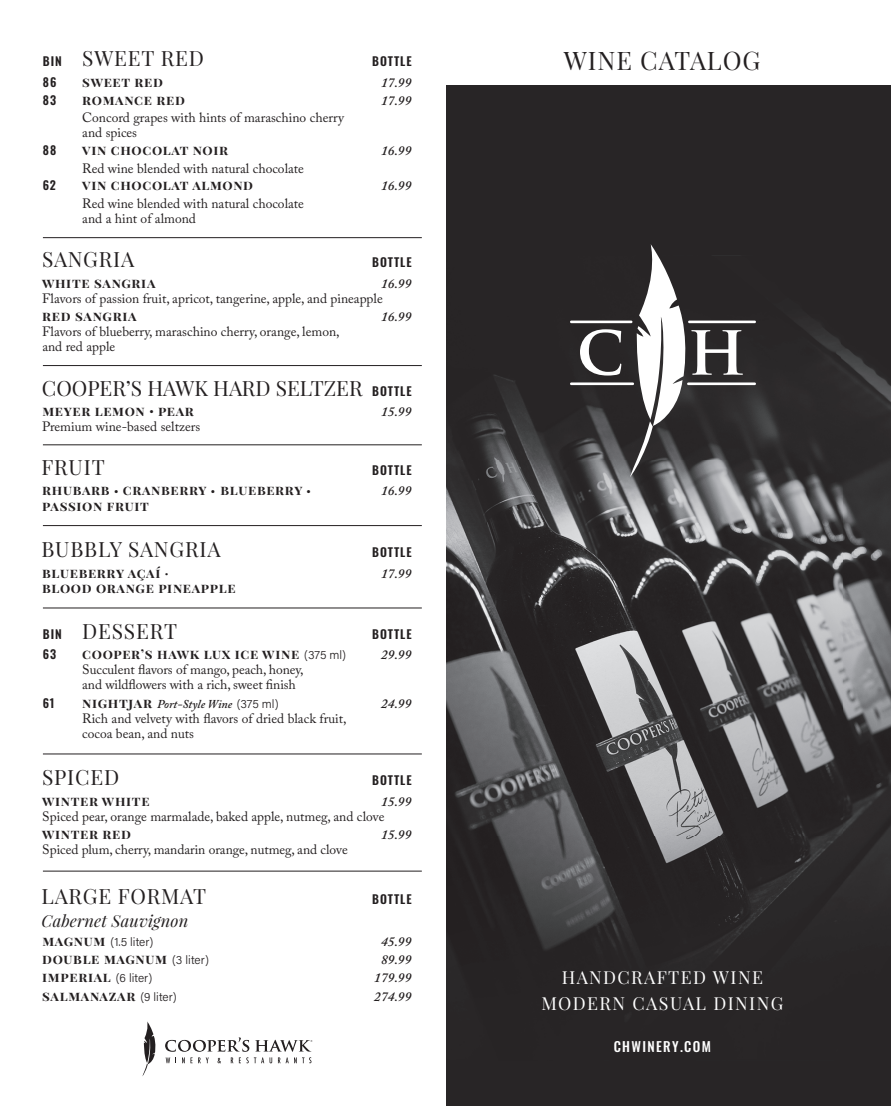
<style>
.page{position:relative;width:891px;height:1107px;background:#fff}
.page>*{position:absolute;margin:0;border:0;box-sizing:border-box;transform-origin:0 0}
.t1{font:25.5px "Playfair Display";letter-spacing:.04em;color:#231f20}
.t2{font:21px "Playfair Display";letter-spacing:.035em;color:#231f20}
.t3{font:21px "Playfair Display";color:#231f20}
.t4{font:17.85px/25.3px "Playfair Display";letter-spacing:.08em;color:#fff;text-align:center}
.t5{font:italic 16.5px "Playfair Display";letter-spacing:.01em;color:#231f20}
.t6{font:13.5px/15px "Adobe Caslon Pro";color:#231f20}
.t7{font:700 13.5px "Playfair Display SC";letter-spacing:.05em;color:#231f20}
.t8{font:italic 600 13.5px "Adobe Caslon Pro";color:#231f20}
.t9{font:500 13.5px "Oswald";letter-spacing:.1em;color:#fff}
.t10{font:600 12px "Oswald";letter-spacing:.08em;color:#231f20}
.t11{font:italic 600 12px "Adobe Caslon Pro";color:#231f20}
.t12{font:300 12px "Acumin Pro";color:#231f20}
.s1{font-family:"Oswald";font-weight:600;font-size:12px}
.s2{font-weight:600;font-style:italic}
.s3{font-size:9px}
.s4{font-family:"Acumin Pro";font-weight:300;font-size:12px}
.s5{font-family:"Playfair Display SC";font-weight:700;font-style:normal;font-size:13.5px}
.s6{font-family:"Acumin Pro";font-weight:300;font-style:normal}
.s7{font-family:"Playfair Display SC";font-weight:700;font-size:13.5px}
</style>
<div class="page">
<hr style="left:43px;top:608px;width:379px;height:1px;background:#231f20">
<hr style="left:43px;top:754px;width:379px;height:1px;background:#231f20">
<hr style="left:43px;top:871px;width:379px;height:1px;background:#231f20">
<hr style="left:43px;top:365px;width:379px;height:1px;background:#231f20">
<hr style="left:43px;top:445px;width:379px;height:1px;background:#231f20">
<hr style="left:43px;top:525px;width:379px;height:1px;background:#231f20">
<hr style="left:43px;top:237px;width:379px;height:1px;background:#231f20">
<img style="left:446px;top:85px;width:445px;height:1021px">
<hr style="left:570px;top:321px;width:62px;height:2px;background:#fff">
<svg style="left:580px;top:329px;width:41px;height:47px"></svg>
<hr style="left:570px;top:382px;width:64px;height:3px;background:#fff">
<hr style="left:687px;top:382px;width:69px;height:3px;background:#fff">
<svg style="left:630px;top:244px;width:113px;height:233px"></svg>
<hr style="left:688px;top:321px;width:68px;height:2px;background:#fff">
<svg style="left:142px;top:1021px;width:14px;height:55px"></svg>
<svg style="left:165px;top:1037px;width:147px;height:26px"></svg>
<p class="t2" style="left:43px;top:45px;width:163px"><span class="s1">BIN</span> SWEET RED</p>
<p class="t10" style="left:372px;top:55px;width:41px">BOTTLE</p>
<p class="t10" style="left:43px;top:75px;width:15px">86</p>
<p class="t7" style="left:82px;top:73px;width:82px">SWEET RED</p>
<p class="t8" style="left:381px;top:74px;width:32px">17.99</p>
<p class="t10" style="left:43px;top:94px;width:15px">83</p>
<p class="t7" style="left:82px;top:91px;width:104px">ROMANCE RED</p>
<p class="t8" style="left:381px;top:92px;width:32px">17.99</p>
<p class="t6" style="left:82px;top:110px;width:263px">Concord grapes with hints of maraschino cherry and spices</p>
<p class="t10" style="left:43px;top:144px;width:15px">88</p>
<p class="t7" style="left:82px;top:142px;width:147px">VIN CHOCOLAT NOIR</p>
<p class="t8" style="left:381px;top:143px;width:32px">16.99</p>
<p class="t6" style="left:82px;top:160px;width:223px">Red wine blended with natural chocolate</p>
<p class="t10" style="left:43px;top:179px;width:15px">62</p>
<p class="t7" style="left:82px;top:177px;width:172px">VIN CHOCOLAT ALMOND</p>
<p class="t8" style="left:381px;top:178px;width:32px">16.99</p>
<p class="t6" style="left:82px;top:196px;width:223px">Red wine blended with natural chocolate and a hint of almond</p>
<p class="t2" style="left:42px;top:246px;width:94px">SANGRIA</p>
<p class="t10" style="left:372px;top:256px;width:41px">BOTTLE</p>
<p class="t7" style="left:42px;top:274px;width:115px">WHITE SANGRIA</p>
<p class="t6" style="left:42px;top:276px;width:371px;text-indent:339px"><span class="s2">16.99<br></span>Flavors of passion fruit, apricot, tangerine, apple, and pineapple</p>
<p class="t7" style="left:42px;top:308px;width:96px">RED SANGRIA</p>
<p class="t8" style="left:381px;top:308px;width:32px">16.99</p>
<p class="t6" style="left:42px;top:324px;width:299px">Flavors of blueberry, maraschino cherry, orange, lemon, and red apple</p>
<p class="t3" style="left:42px;top:375px;width:371px">COOPER’S HAWK HARD SELTZER <span class="s1">BOTTLE</span></p>
<p class="t7" style="left:42px;top:403px;width:153px">MEYER LEMON <span class="s3">•</span> PEAR</p>
<p class="t8" style="left:381px;top:403px;width:32px">15.99</p>
<p class="t6" style="left:42px;top:419px;width:160px">Premium wine-based seltzers</p>
<p class="t2" style="left:42px;top:454px;width:65px">FRUIT</p>
<p class="t10" style="left:372px;top:464px;width:41px">BOTTLE</p>
<p class="t7" style="left:42px;top:482px;width:270px">RHUBARB <span class="s3">•</span> CRANBERRY <span class="s3">•</span> BLUEBERRY <span class="s3">•</span></p>
<p class="t8" style="left:381px;top:483px;width:32px">16.99</p>
<p class="t7" style="left:42px;top:498px;width:108px">PASSION FRUIT</p>
<p class="t2" style="left:42px;top:536px;width:181px">BUBBLY SANGRIA</p>
<p class="t10" style="left:372px;top:546px;width:41px">BOTTLE</p>
<p class="t7" style="left:42px;top:564px;width:128px">BLUEBERRY AÇAÍ ·</p>
<p class="t8" style="left:381px;top:565px;width:32px">17.99</p>
<p class="t7" style="left:42px;top:580px;width:195px">BLOOD ORANGE PINEAPPLE</p>
<p class="t2" style="left:43px;top:618px;width:136px"><span class="s1">BIN</span> DESSERT</p>
<p class="t10" style="left:372px;top:628px;width:41px">BOTTLE</p>
<p class="t10" style="left:43px;top:648px;width:15px">63</p>
<p class="t7" style="left:82px;top:646px;width:265px">COOPER’S HAWK LUX ICE WINE <span class="s4">(375 ml)</span></p>
<p class="t8" style="left:381px;top:647px;width:32px">29.99</p>
<p class="t6" style="left:82px;top:662px;width:223px">Succulent flavors of mango, peach, honey, and wildflowers with a rich, sweet finish</p>
<p class="t10" style="left:43px;top:696px;width:13px">61</p>
<p class="t11" style="left:82px;top:696px;width:198px"><span class="s5">NIGHTJAR</span> Port-Style Wine <span class="s6">(375 ml)</span></p>
<p class="t8" style="left:381px;top:695px;width:32px">24.99</p>
<p class="t6" style="left:82px;top:710px;width:266px">Rich and velvety with flavors of dried black fruit, cocoa bean, and nuts</p>
<p class="t2" style="left:42px;top:764px;width:79px">SPICED</p>
<p class="t10" style="left:372px;top:774px;width:41px">BOTTLE</p>
<p class="t7" style="left:42px;top:792px;width:109px">WINTER WHITE</p>
<p class="t6" style="left:42px;top:794px;width:371px;text-indent:339px"><span class="s2">15.99<br></span>Spiced pear, orange marmalade, baked apple, nutmeg, and clove</p>
<p class="t7" style="left:42px;top:826px;width:90px">WINTER RED</p>
<p class="t8" style="left:381px;top:826px;width:32px">15.99</p>
<p class="t6" style="left:42px;top:842px;width:307px">Spiced plum, cherry, mandarin orange, nutmeg, and clove</p>
<p class="t2" style="left:42px;top:883px;width:166px">LARGE FORMAT</p>
<p class="t10" style="left:372px;top:893px;width:41px">BOTTLE</p>
<p class="t5" style="left:41px;top:909px;width:148px">Cabernet Sauvignon</p>
<p class="t12" style="left:42px;top:934px;width:113px"><span class="s7">MAGNUM</span> (1.5 liter)</p>
<p class="t8" style="left:381px;top:934px;width:32px">45.99</p>
<p class="t7" style="left:42px;top:951px;width:168px">DOUBLE MAGNUM <span class="s4">(3 liter)</span></p>
<p class="t8" style="left:381px;top:952px;width:32px">89.99</p>
<p class="t7" style="left:42px;top:969px;width:112px">IMPERIAL <span class="s4">(6 liter)</span></p>
<p class="t8" style="left:374px;top:970px;width:39px">179.99</p>
<p class="t7" style="left:42px;top:987px;width:136px">SALMANAZAR <span class="s4">(9 liter)</span></p>
<p class="t8" style="left:374px;top:988px;width:39px">274.99</p>
<p class="t1" style="left:564px;top:44px;width:198px">WINE CATALOG</p>
<p class="t4" style="left:541px;top:965px;width:243px">HANDCRAFTED WINE<br>MODERN CASUAL DINING</p>
<p class="t9" style="left:614px;top:1039px;width:99px">CHWINERY.COM</p>
</div>
